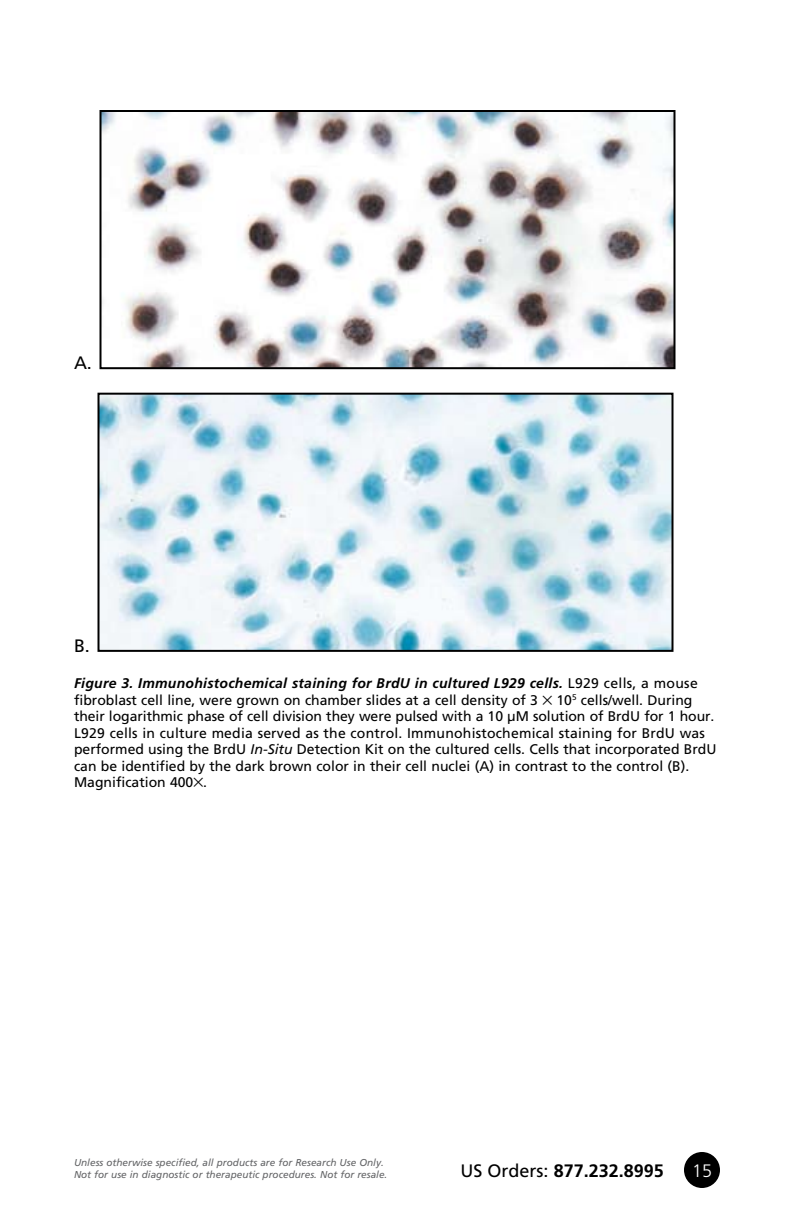
<style>
.page{position:relative;width:792px;height:1224px;background:#fff}
.page>*{position:absolute;margin:0;border:0;box-sizing:border-box;transform-origin:0 0}
.t1{font:700 18px "Frutiger";color:#000}
.t2{font:18px "Frutiger";color:#000}
.t3{font:300 18px "Frutiger";color:#fff}
.t4{font:14px/16.4px "Frutiger";color:#000}
.t5{font:italic 10px/12px "Frutiger";color:#636466}
.s1{font-weight:700;font-style:italic}
.s2{font-style:italic}
.s3{font-weight:400}
</style>
<div class="page">
<div style="left:684px;top:1152px;width:36px;height:36px;background:#000;border-radius:50%"></div>
<img style="left:103px;top:113px;width:570px;height:253px">
<div style="left:100px;top:110px;width:576px;height:259px;border:2px solid #000"></div>
<img style="left:101px;top:396px;width:570px;height:253px">
<div style="left:98px;top:393px;width:576px;height:259px;border:2px solid #000"></div>
<p class="t2" style="left:74px;top:352px;width:19px">A.</p>
<p class="t2" style="left:74px;top:635px;width:18px">B.</p>
<p class="t4" style="left:74px;top:675px;width:625px"><span class="s1">Figure 3. Immunohistochemical staining for BrdU in cultured L929 cells.</span> L929 cells, a mouse fibroblast cell line, were grown on chamber slides at a cell density of 3</p>
<p class="t4" style="left:74px;top:692px;width:644px;text-indent:483px">10<sup>5</sup> cells/well. During their logarithmic phase of cell division they were pulsed with a 10 µM solution of BrdU for 1 hour.<br>L929 cells in culture media served as the control. Immunohistochemical staining for BrdU was performed using the BrdU <span class="s2">In-Situ</span> Detection Kit on the cultured cells. Cells that incorporated BrdU can be identified by the dark brown color in their cell nuclei (A) in contrast to the control (B).<br>Magnification 400 .</p>
<p class="t5" style="left:74px;top:1156px;width:315px">Unless otherwise specified, all products are for Research Use Only.<br>Not for use in diagnostic or therapeutic procedures. Not for resale.</p>
<p class="t1" style="left:460px;top:1160px;width:205px"><span class="s3">US Orders:</span> 877.232.8995</p>
<p class="t3" style="left:692px;top:1161px;width:22px">15</p>
</div>
